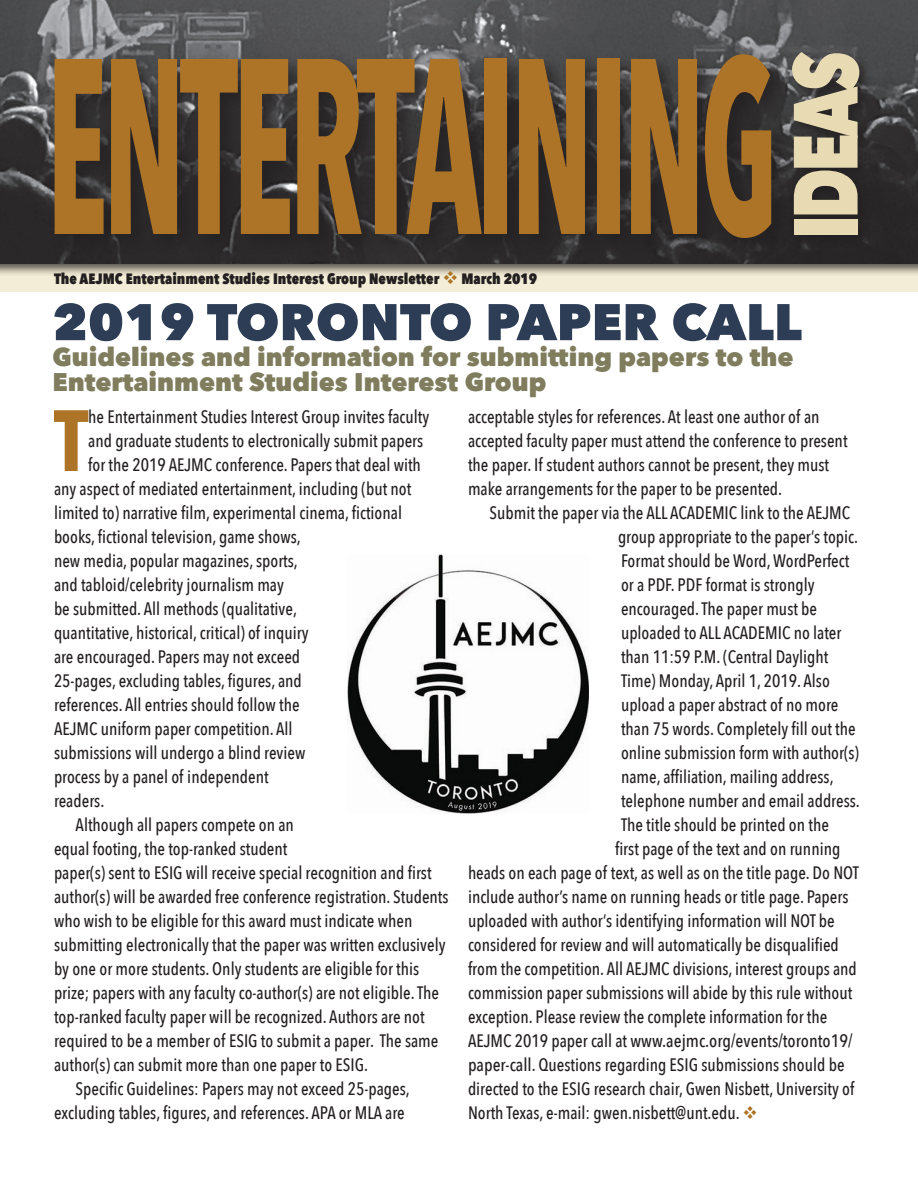
<style>
.page{position:relative;width:918px;height:1188px;background:#fff}
.page>*{position:absolute;margin:0;border:0;box-sizing:border-box;transform-origin:0 0}
.t1{font:700 247.2px "Avenir Next Condensed";letter-spacing:-.04em;color:#ad7326;scale:.56 1}
.t2{font:800 90px "Avenir Next";color:#e8dbb3;scale:.71 1}
.t3{font:700 85.8px "Avenir Next Condensed";color:#ad7326;scale:.96 1}
.t4{font:800 51px "Avenir Next";color:#2c3d55}
.t5{font:800 25.5px/25.5px "Avenir Next";color:#7f7d5d}
.t6{font:500 18px/24px "Avenir Next Condensed";color:#231f20;scale:.96 1}
.t7{font:500 18px "Avenir Next Condensed";color:#231f20}
.t8{font:800 15px "Avenir Next Condensed";color:#231f20}
.s1{color:#ad7326}
</style>
<div class="page">
<div style="left:0;top:0;width:918px;height:292px;background:#f3ecd6"></div>
<div style="left:0;top:0;width:918px;height:277px;background:#231f20;opacity:.75"></div>
<img style="left:0;top:0;width:918px;height:264px">
<div style="left:789px;top:49px;width:83px;height:199px;background:#231f20;opacity:.75"></div>
<div style="left:49px;top:48px;width:744px;height:211px;background:#231f20;opacity:.75"></div>
<img style="left:347px;top:554px;width:242px;height:259px">
<p class="t1" style="left:46px;top:-4px;width:1308px">ENTERTAINING</p>
<p class="t8" style="left:54px;top:269px;width:485px">The AEJMC Entertainment Studies Interest Group Newsletter <span class="s1">❖</span> March 2019</p>
<p class="t2" style="left:770px;top:239px;width:265px;rotate:-90deg">IDEAS</p>
<p class="t4" style="left:52px;top:291px;width:751px">2019 TORONTO PAPER CALL</p>
<p class="t5" style="left:52px;top:344px;width:743px">Guidelines and information for submitting papers to the<br>Entertainment Studies Interest Group</p>
<p class="t3" style="left:54px;top:388px;width:37px">T</p>
<p class="t6" style="left:88px;top:405px;width:357px">he Entertainment Studies Interest Group invites faculty</p>
<p class="t6" style="left:468px;top:405px;width:397px">acceptable styles for references. At least one author of an accepted faculty paper must attend the conference to present the paper. If student authors cannot be present, they must make arrangements for the paper to be presented.</p>
<p class="t6" style="left:490px;top:501px;width:377px">Submit the paper via the ALL ACADEMIC link to the AEJMC</p>
<p class="t6" style="left:618px;top:525px;width:252px">group appropriate to the paper’s topic.</p>
<p class="t6" style="left:621px;top:549px;width:239px">Format should be Word, WordPerfect</p>
<p class="t6" style="left:621px;top:573px;width:203px">or a PDF. PDF format is strongly</p>
<p class="t6" style="left:621px;top:597px;width:206px">encouraged. The paper must be</p>
<p class="t6" style="left:621px;top:621px;width:231px">uploaded to ALL ACADEMIC no later</p>
<p class="t6" style="left:621px;top:645px;width:218px">than 11:59 P.M. (Central Daylight</p>
<p class="t6" style="left:621px;top:669px;width:219px">Time) Monday, April 1, 2019. Also</p>
<p class="t6" style="left:621px;top:693px;width:228px">upload a paper abstract of no more</p>
<p class="t6" style="left:621px;top:717px;width:246px">than 75 words. Completely fill out the</p>
<p class="t6" style="left:621px;top:741px;width:249px">online submission form with author(s)</p>
<p class="t6" style="left:621px;top:765px;width:223px">name, affiliation, mailing address,</p>
<p class="t6" style="left:621px;top:789px;width:250px">telephone number and email address.</p>
<p class="t6" style="left:621px;top:813px;width:218px">The title should be printed on the</p>
<p class="t6" style="left:615px;top:837px;width:236px">first page of the text and on running</p>
<p class="t6" style="left:468px;top:861px;width:409px">heads on each page of text, as well as on the title page. Do NOT</p>
<p class="t6" style="left:468px;top:885px;width:398px">include author’s name on running heads or title page. Papers</p>
<p class="t6" style="left:468px;top:909px;width:383px">uploaded with author’s identifying information will NOT be</p>
<p class="t6" style="left:468px;top:933px;width:388px">considered for review and will automatically be disqualified</p>
<p class="t6" style="left:468px;top:957px;width:407px">from the competition. All AEJMC divisions, interest groups and</p>
<p class="t6" style="left:468px;top:981px;width:402px">commission paper submissions will abide by this rule without</p>
<p class="t6" style="left:468px;top:1005px;width:376px">exception. Please review the complete information for the</p>
<p class="t6" style="left:468px;top:1029px;width:402px">AEJMC 2019 paper call at www.aejmc.org/events/toronto19/</p>
<p class="t7" style="left:468px;top:1054px;width:378px">paper-call. Questions regarding ESIG submissions should be</p>
<p class="t6" style="left:468px;top:1077px;width:404px">directed to the ESIG research chair, Gwen Nisbett, University of</p>
<p class="t6" style="left:468px;top:1101px;width:303px">North Texas, e-mail: gwen.nisbett@unt.edu. <span class="s1">❖</span></p>
<p class="t6" style="left:88px;top:429px;width:351px">and graduate students to electronically submit papers</p>
<p class="t6" style="left:88px;top:453px;width:348px">for the 2019 AEJMC conference. Papers that deal with</p>
<p class="t6" style="left:54px;top:477px;width:374px">any aspect of mediated entertainment, including (but not</p>
<p class="t6" style="left:54px;top:501px;width:364px">limited to) narrative film, experimental cinema, fictional</p>
<p class="t6" style="left:54px;top:525px;width:259px">books, fictional television, game shows,</p>
<p class="t6" style="left:54px;top:549px;width:256px">new media, popular magazines, sports,</p>
<p class="t6" style="left:54px;top:573px;width:241px">and tabloid/celebrity journalism may</p>
<p class="t6" style="left:54px;top:597px;width:255px">be submitted. All methods (qualitative,</p>
<p class="t6" style="left:54px;top:621px;width:267px">quantitative, historical, critical) of inquiry</p>
<p class="t6" style="left:54px;top:645px;width:258px">are encouraged. Papers may not exceed</p>
<p class="t6" style="left:54px;top:669px;width:260px">25-pages, excluding tables, figures, and</p>
<p class="t6" style="left:54px;top:693px;width:257px">references. All entries should follow the</p>
<p class="t6" style="left:54px;top:717px;width:250px">AEJMC uniform paper competition. All</p>
<p class="t6" style="left:54px;top:741px;width:263px">submissions will undergo a blind review</p>
<p class="t6" style="left:54px;top:765px;width:225px">process by a panel of independent</p>
<p class="t6" style="left:54px;top:789px;width:54px">readers.</p>
<p class="t6" style="left:54px;top:813px;width:413px;text-indent:22px">Although all papers compete on an<br>equal footing, the top-ranked student<br>paper(s) sent to ESIG will receive special recognition and first author(s) will be awarded free conference registration. Students who wish to be eligible for this award must indicate when submitting electronically that the paper was written exclusively by one or more students. Only students are eligible for this prize; papers with any faculty co-author(s) are not eligible. The top-ranked faculty paper will be recognized. Authors are not required to be a member of ESIG to submit a paper. The same author(s) can submit more than one paper to ESIG.</p>
<p class="t6" style="left:54px;top:1077px;width:372px;text-align:right">Specific Guidelines: Papers may not exceed 25-pages, excluding tables, figures, and references. APA or MLA are</p>
</div>
